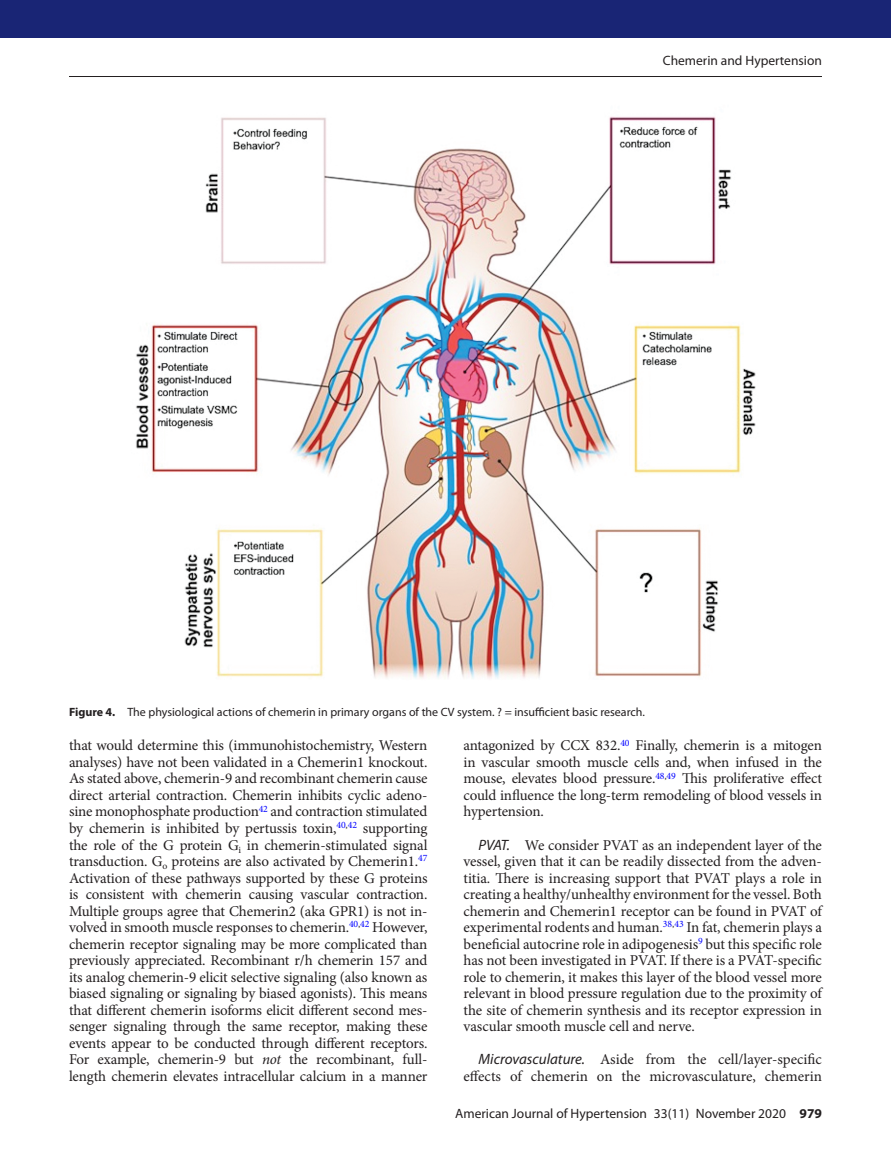
<style>
.page{position:relative;width:891px;height:1175px;background:#fff}
.page>*{position:absolute;margin:0;border:0;box-sizing:border-box;transform-origin:0 0}
.t1{font:15px/16.5px "Minion Pro";letter-spacing:-.01em;color:#231f20;text-align:justify}
.t2{font:13.5px "Myriad Pro";color:#231f20}
.t3{font:12px "Myriad Pro";color:#231f20}
.s1{font-weight:700}
.s2{font-style:italic}
.s3{font-family:"Myriad Pro";font-style:italic}
</style>
<div class="page">
<hr style="left:69px;top:76px;width:753px;height:1px;background:#231f20">
<div style="left:0;top:0;width:891px;height:38px;background:#192575"></div>
<img style="left:136px;top:116px;width:620px;height:563px">
<p class="t2" style="left:663px;top:52px;width:161px">Chemerin and Hypertension</p>
<p class="t3" style="left:69px;top:704px;width:577px"><span class="s1">Figure 4.</span> The physiological actions of chemerin in primary organs of the CV system. ? = insufficient basic research.</p>
<p class="t1" style="left:69px;top:737px;width:360px">that would determine this (immunohistochemistry, Western analyses) have not been validated in a Chemerin1 knockout.<br>As stated above, chemerin-9 and recombinant chemerin cause direct arterial contraction. Chemerin inhibits cyclic adeno&shy;sine monophosphate production<sup>42</sup> and contraction stimulated by chemerin is inhibited by pertussis toxin,<sup>40</sup><sup>,</sup><sup>42</sup> supporting the role of the G protein G<sub>i</sub> in chemerin-stimulated signal transduction. G<sub>o</sub> proteins are also activated by Chemerin1.<sup>47<br></sup>Activation of these pathways supported by these G proteins is consistent with chemerin causing vascular contraction.<br>Multiple groups agree that Chemerin2 (aka GPR1) is not in&shy;volved in smooth muscle responses to chemerin.<sup>40</sup><sup>,</sup><sup>42</sup> However, chemerin receptor signaling may be more complicated than previously appreciated. Recombinant r/h chemerin 157 and its analog chemerin-9 elicit selective signaling (also known as biased signaling or signaling by biased agonists). This means that different chemerin isoforms elicit different second mes&shy;senger signaling through the same receptor, making these events appear to be conducted through different receptors.<br>For example, chemerin-9 but <span class="s2">not</span> the recombinant, full&shy;length chemerin elevates intracellular calcium in a manner</p>
<p class="t1" style="left:463px;top:737px;width:360px">antagonized by CCX 832.<sup>40</sup> Finally, chemerin is a mitogen in vascular smooth muscle cells and, when infused in the mouse, elevates blood pressure.<sup>48</sup><sup>,</sup><sup>49</sup> This proliferative effect could influence the long-term remodeling of blood vessels in hypertension.</p>
<p class="t1" style="left:463px;top:836px;width:360px;text-indent:15px"><span class="s3">PVAT.</span> We consider PVAT as an independent layer of the vessel, given that it can be readily dissected from the adven&shy;titia. There is increasing support that PVAT plays a role in creating a healthy/unhealthy environment for the vessel. Both chemerin and Chemerin1 receptor can be found in PVAT of experimental rodents and human.<sup>38</sup><sup>,</sup><sup>43</sup> In fat, chemerin plays a beneficial autocrine role in adipogenesis<sup>9</sup> but this specific role has not been investigated in PVAT. If there is a PVAT-specific role to chemerin, it makes this layer of the blood vessel more relevant in blood pressure regulation due to the proximity of the site of chemerin synthesis and its receptor expression in vascular smooth muscle cell and nerve.</p>
<p class="t1" style="left:463px;top:1051px;width:360px;text-align:right"><span class="s3">Microvasculature.</span> Aside from the cell/layer-specific effects of chemerin on the microvasculature, chemerin</p>
<p class="t2" style="left:455px;top:1105px;width:368px">American Journal of Hypertension 33(11) November 2020 <span class="s1">979</span></p>
</div>
